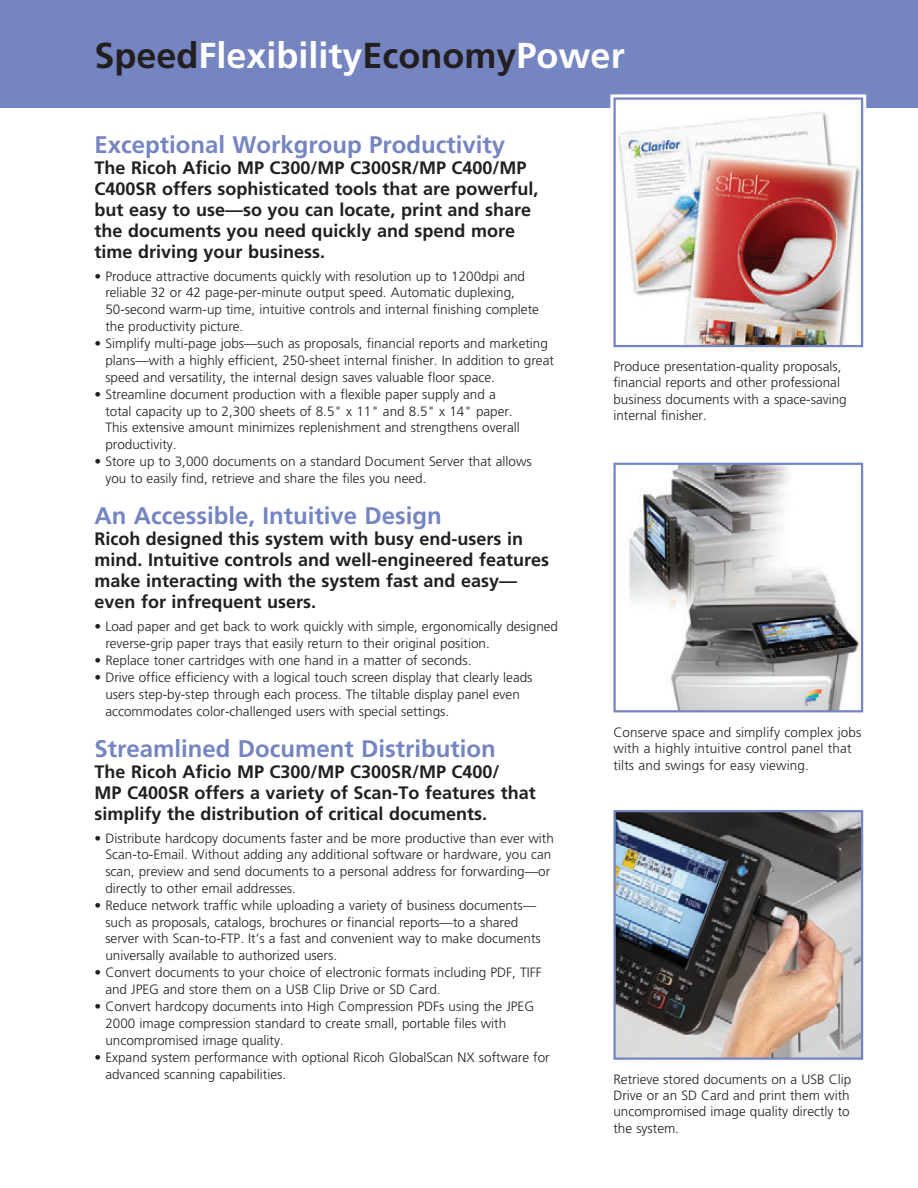
<style>
.page{position:relative;width:918px;height:1188px;background:#fff}
.page>*{position:absolute;margin:0;border:0;box-sizing:border-box;transform-origin:0 0}
.t1{font:700 36px "Frutiger LT Std";color:#fff}
.t2{font:700 24px "Frutiger LT Std";color:#7585c1}
.t3{font:700 18px/21px "Frutiger LT Std";color:#231f20}
.t4{font:300 13.5px/16.8px "Frutiger LT Std";color:#231f20}
.s1{color:#231f20}
</style>
<div class="page">
<div style="left:0;top:0;width:918px;height:108px;background:#7585c1"></div>
<img style="left:616px;top:813px;width:244px;height:244px">
<div style="left:613px;top:810px;width:250px;height:250px;border:2px solid #7585c1"></div>
<img style="left:629px;top:466px;width:231px;height:243px">
<div style="left:613px;top:463px;width:250px;height:249px;border:2px solid #7585c1"></div>
<svg style="left:610px;top:94px;width:256px;height:254px"></svg>
<img style="left:616px;top:100px;width:244px;height:244px">
<div style="left:613px;top:97px;width:250px;height:250px;border:2px solid #7585c1"></div>
<h1 class="t1" style="left:94px;top:34px;width:532px"><span class="s1">Speed</span>Flexibility<span class="s1">Economy</span>Power</h1>
<h2 class="t2" style="left:94px;top:131px;width:412px">Exceptional Workgroup Productivity</h2>
<h3 class="t3" style="left:94px;top:157px;width:446px">The Ricoh Aficio MP C300/MP C300SR/MP C400/MP C400SR offers sophisticated tools that are powerful, but easy to use—so you can locate, print and share the documents you need quickly and spend more time driving your business.</h3>
<p class="t4" style="left:105px;top:268px;width:435px;text-indent:-11px">• Produce attractive documents quickly with resolution up to 1200dpi and reliable 32 or 42 page-per-minute output speed. Automatic duplexing, 50-second warm-up time, intuitive controls and internal finishing complete the productivity picture.</p>
<p class="t4" style="left:105px;top:335px;width:450px;text-indent:-11px">• Simplify multi-page jobs—such as proposals, financial reports and marketing plans—with a highly efficient, 250-sheet internal finisher. In addition to great speed and versatility, the internal design saves valuable floor space.</p>
<p class="t4" style="left:105px;top:386px;width:416px;text-indent:-11px">• Streamline document production with a flexible paper supply and a total capacity up to 2,300 sheets of 8.5" x 11" and 8.5" x 14" paper.<br>This extensive amount minimizes replenishment and strengthens overall productivity.</p>
<p class="t4" style="left:105px;top:453px;width:428px;text-indent:-11px">• Store up to 3,000 documents on a standard Document Server that allows you to easily find, retrieve and share the files you need.</p>
<h2 class="t2" style="left:94px;top:502px;width:349px">An Accessible, Intuitive Design</h2>
<h3 class="t3" style="left:94px;top:529px;width:456px">Ricoh designed this system with busy end-users in mind. Intuitive controls and well-engineered features make interacting with the system fast and easy— even for infrequent users.</h3>
<p class="t4" style="left:105px;top:618px;width:454px;text-indent:-11px">• Load paper and get back to work quickly with simple, ergonomically designed reverse-grip paper trays that easily return to their original position.</p>
<p class="t4" style="left:94px;top:652px;width:378px">• Replace toner cartridges with one hand in a matter of seconds.</p>
<p class="t4" style="left:105px;top:669px;width:429px;text-indent:-11px">• Drive office efficiency with a logical touch screen display that clearly leads users step-by-step through each process. The tiltable display panel even accommodates color-challenged users with special settings.</p>
<h2 class="t2" style="left:94px;top:734px;width:403px">Streamlined Document Distribution</h2>
<h3 class="t3" style="left:94px;top:761px;width:443px">The Ricoh Aficio MP C300/MP C300SR/MP C400/<br>MP C400SR offers a variety of Scan-To features that simplify the distribution of critical documents.</h3>
<p class="t4" style="left:105px;top:830px;width:450px;text-indent:-11px">• Distribute hardcopy documents faster and be more productive than ever with Scan-to-Email. Without adding any additional software or hardware, you can scan, preview and send documents to a personal address for forwarding—or directly to other email addresses.</p>
<p class="t4" style="left:105px;top:897px;width:437px;text-indent:-11px">• Reduce network traffic while uploading a variety of business documents— such as proposals, catalogs, brochures or financial reports—to a shared server with Scan-to-FTP. It’s a fast and convenient way to make documents universally available to authorized users.</p>
<p class="t4" style="left:105px;top:965px;width:438px;text-indent:-11px">• Convert documents to your choice of electronic formats including PDF, TIFF and JPEG and store them on a USB Clip Drive or SD Card.</p>
<p class="t4" style="left:105px;top:999px;width:430px;text-indent:-11px">• Convert hardcopy documents into High Compression PDFs using the JPEG<br>2000 image compression standard to create small, portable files with uncompromised image quality.</p>
<p class="t4" style="left:105px;top:1049px;width:446px;text-indent:-11px">• Expand system performance with optional Ricoh GlobalScan NX software for advanced scanning capabilities.</p>
<p class="t4" style="left:613px;top:358px;width:235px">Produce presentation-quality proposals, financial reports and other professional business documents with a space-saving internal finisher.</p>
<p class="t4" style="left:613px;top:724px;width:249px">Conserve space and simplify complex jobs with a highly intuitive control panel that tilts and swings for easy viewing.</p>
<p class="t4" style="left:613px;top:1071px;width:239px;text-align:justify">Retrieve stored documents on a USB Clip Drive or an SD Card and print them with uncompromised image quality directly to the system.</p>
</div>
